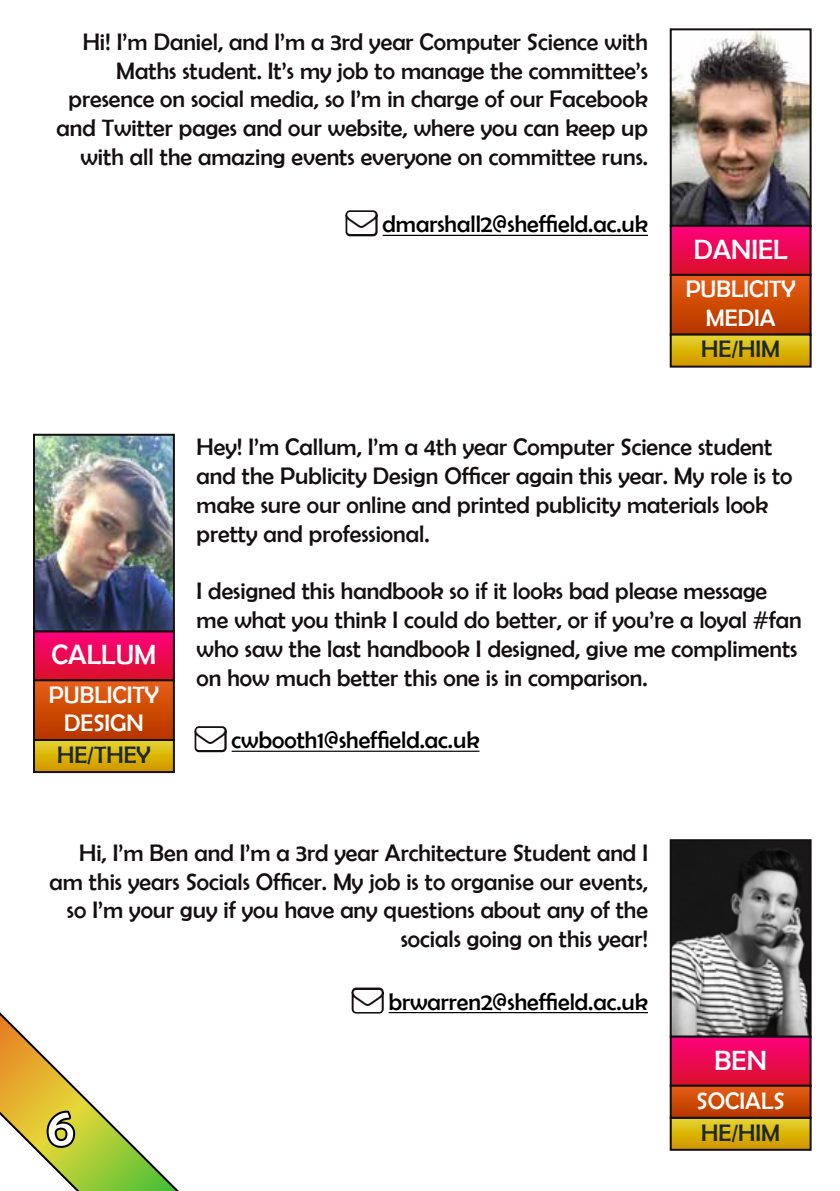
<style>
.page{position:relative;width:840px;height:1191px;background:#fff}
.page>*{position:absolute;margin:0;border:0;box-sizing:border-box;transform-origin:0 0}
.t1{font:54px "Berlin Sans FB";color:#fff}
.t2{font:28px "Berlin Sans FB";color:#fff}
.t3{font:24px/28.8px "Berlin Sans FB";color:#150f10;text-align:right}
.t4{font:24px "Berlin Sans FB";color:#000}
.t5{font:24px "Berlin Sans FB";color:#fff}
.t6{font:24px "Berlin Sans FB";color:#1d2829}
.s1{color:#fff}
</style>
<div class="page">
<svg style="left:0;top:1013px;width:177px;height:178px"></svg>
<img style="left:672px;top:31px;width:136px;height:193px">
<div style="left:669px;top:28px;width:142px;height:199px;border:2px solid #150f10"></div>
<div style="left:670px;top:226px;width:140px;height:49px;background:linear-gradient(to bottom,#fe007d,#da1128)"></div>
<div style="left:669px;top:225px;width:142px;height:51px;border:2px solid #150f10"></div>
<div style="left:670px;top:275px;width:140px;height:59px;background:linear-gradient(to bottom,#e65f15,#b63500)"></div>
<div style="left:669px;top:274px;width:142px;height:61px;border:2px solid #150f10"></div>
<svg style="left:672px;top:336px;width:136px;height:29px;background:#dab50e"></svg>
<div style="left:669px;top:333px;width:142px;height:35px;border:2px solid #150f10"></div>
<hr style="left:382px;top:235px;width:265px;height:1px;background:#000">
<svg style="left:345px;top:210px;width:33px;height:27px"></svg>
<div style="left:34px;top:631px;width:140px;height:49px;background:linear-gradient(to bottom,#fe007e,#da1128)"></div>
<div style="left:33px;top:630px;width:142px;height:51px;border:2px solid #150f10"></div>
<div style="left:34px;top:680px;width:140px;height:60px;background:linear-gradient(to bottom,#e66016,#b63600)"></div>
<div style="left:33px;top:679px;width:142px;height:62px;border:2px solid #150f10"></div>
<svg style="left:36px;top:742px;width:136px;height:28px;background:#dab50d"></svg>
<div style="left:33px;top:739px;width:142px;height:34px;border:2px solid #150f10"></div>
<img style="left:36px;top:437px;width:136px;height:192px">
<div style="left:33px;top:434px;width:142px;height:198px;border:2px solid #150f10"></div>
<hr style="left:231px;top:750px;width:248px;height:2px;background:#000">
<svg style="left:194px;top:726px;width:33px;height:27px"></svg>
<img style="left:672px;top:842px;width:136px;height:192px">
<div style="left:669px;top:839px;width:142px;height:198px;border:2px solid #150f10"></div>
<div style="left:670px;top:1036px;width:140px;height:49px;background:linear-gradient(to bottom,#ff007f,#da1029)"></div>
<div style="left:669px;top:1035px;width:142px;height:51px;border:2px solid #150f10"></div>
<svg style="left:672px;top:1119px;width:136px;height:28px;background:#dbb60f"></svg>
<div style="left:669px;top:1116px;width:142px;height:34px;border:2px solid #150f10"></div>
<svg style="left:672px;top:1087px;width:136px;height:28px;background:#cf4b07"></svg>
<div style="left:669px;top:1084px;width:142px;height:34px;border:2px solid #150f10"></div>
<hr style="left:388px;top:1012px;width:259px;height:1px;background:#000">
<svg style="left:351px;top:987px;width:33px;height:27px"></svg>
<p class="t3" style="left:56px;top:27px;width:592px">Hi! I’m Daniel, and I’m a 3rd year Computer Science with Maths student. It’s my job to manage the committee’s presence on social media, so I’m in charge of our Facebook and Twitter pages and our website, where you can keep up with all the amazing events everyone on committee runs.</p>
<p class="t2" style="left:52px;top:639px;width:35px">Callum</p>
<p class="t5" style="left:49px;top:681px;width:14px">Publicity</p>
<p class="t5" style="left:64px;top:710px;width:81px">Design</p>
<p class="t6" style="left:57px;top:741px;width:92px">He/Th ey</p>
<p class="t4" style="left:347px;top:211px;width:302px"><span class="s1">→</span> dmarshall2@sheffield.ac.uk</p>
<p class="t2" style="left:693px;top:234px;width:87px">Daniel</p>
<p class="t5" style="left:685px;top:275px;width:14px">Publicity</p>
<p class="t5" style="left:705px;top:304px;width:46px">Media</p>
<p class="t6" style="left:700px;top:336px;width:67px">He/Him</p>
<p class="t3" style="left:196px;top:432px;width:597px;text-align:left">Hey! I’m Callum, I’m a 4th year Computer Science student and the Publicity Design Officer again this year. My role is to make sure our online and printed publicity materials look pretty and professional.</p>
<p class="t3" style="left:196px;top:576px;width:606px;text-align:left">I designed this handbook so if it looks bad please message me what you think I could do better, or if you’re a loyal #fan who saw the last handbook I designed, give me compliments on how much better this one is in comparison.</p>
<p class="t4" style="left:196px;top:726px;width:284px"><span class="s1">→</span> cwbooth1@sheffield.ac.uk</p>
<p class="t3" style="left:49px;top:838px;width:599px">Hi, I’m Ben and I’m a 3rd year Architecture Student and I am this years Socials Officer. My job is to organise our events, so I’m your guy if you have any questions about any of the socials going on this year!</p>
<p class="t4" style="left:353px;top:988px;width:296px"><span class="s1">→</span> brwarren2@sheffield.ac.uk</p>
<h1 class="t1" style="left:47px;top:1096px;width:29px">6</h1>
<p class="t2" style="left:714px;top:1044px;width:54px">Ben</p>
<p class="t5" style="left:696px;top:1087px;width:25px">Socials</p>
<p class="t6" style="left:700px;top:1119px;width:67px">He/Him</p>
</div>
